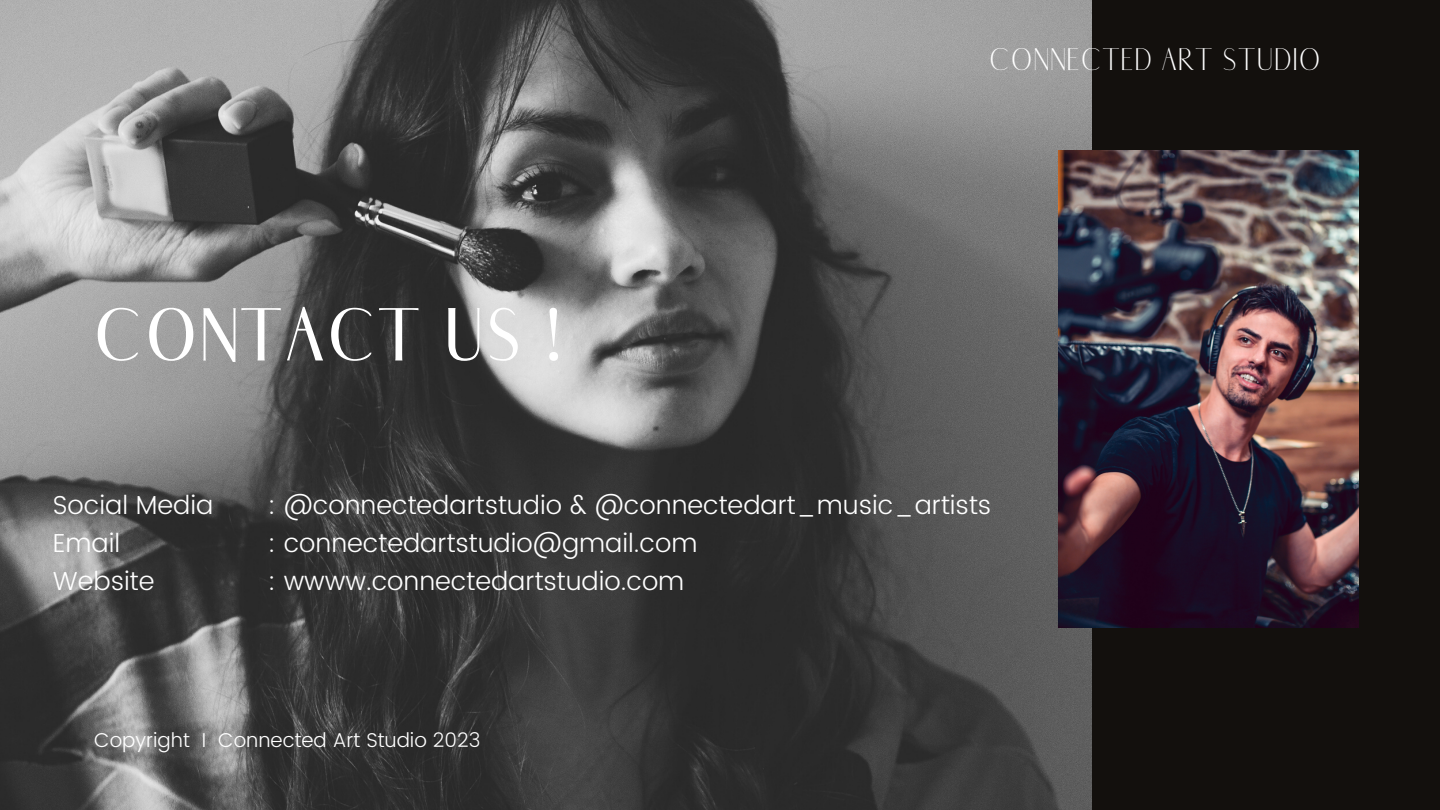
<style>
.page{position:relative;width:1440px;height:810px;background:#13100d}
.page>*{position:absolute;margin:0;border:0;box-sizing:border-box;transform-origin:0 0}
.t1{font:72px "Abiah";letter-spacing:.05em;color:#fff}
.t2{font:300 30px "Abiah";letter-spacing:.05em;color:#fff}
.t3{font:300 26px "Poppins";color:#fff}
.t4{font:300 20px "Poppins";color:#fff}
</style>
<div class="page">
<img style="left:0;top:0;width:1092px;height:810px">
<img style="left:1058px;top:150px;width:301px;height:478px">
<p class="t1" style="left:94px;top:292px;width:469px">CONTACT US !</p>
<p class="t2" style="left:989px;top:41px;width:332px">CONNECTED ART STUDIO</p>
<p class="t3" style="left:53px;top:489px;width:162px">Social Media</p>
<p class="t3" style="left:53px;top:528px;width:69px">Email</p>
<p class="t3" style="left:53px;top:566px;width:103px">Website</p>
<p class="t3" style="left:268px;top:489px;width:725px">: @connectedartstudio &amp; @connectedart_music_artists</p>
<p class="t3" style="left:268px;top:528px;width:431px">: connectedartstudio@gmail.com</p>
<p class="t3" style="left:268px;top:566px;width:418px">: wwww.connectedartstudio.com</p>
<p class="t4" style="left:94px;top:728px;width:388px">Copyright I Connected Art Studio 2023</p>
</div>
